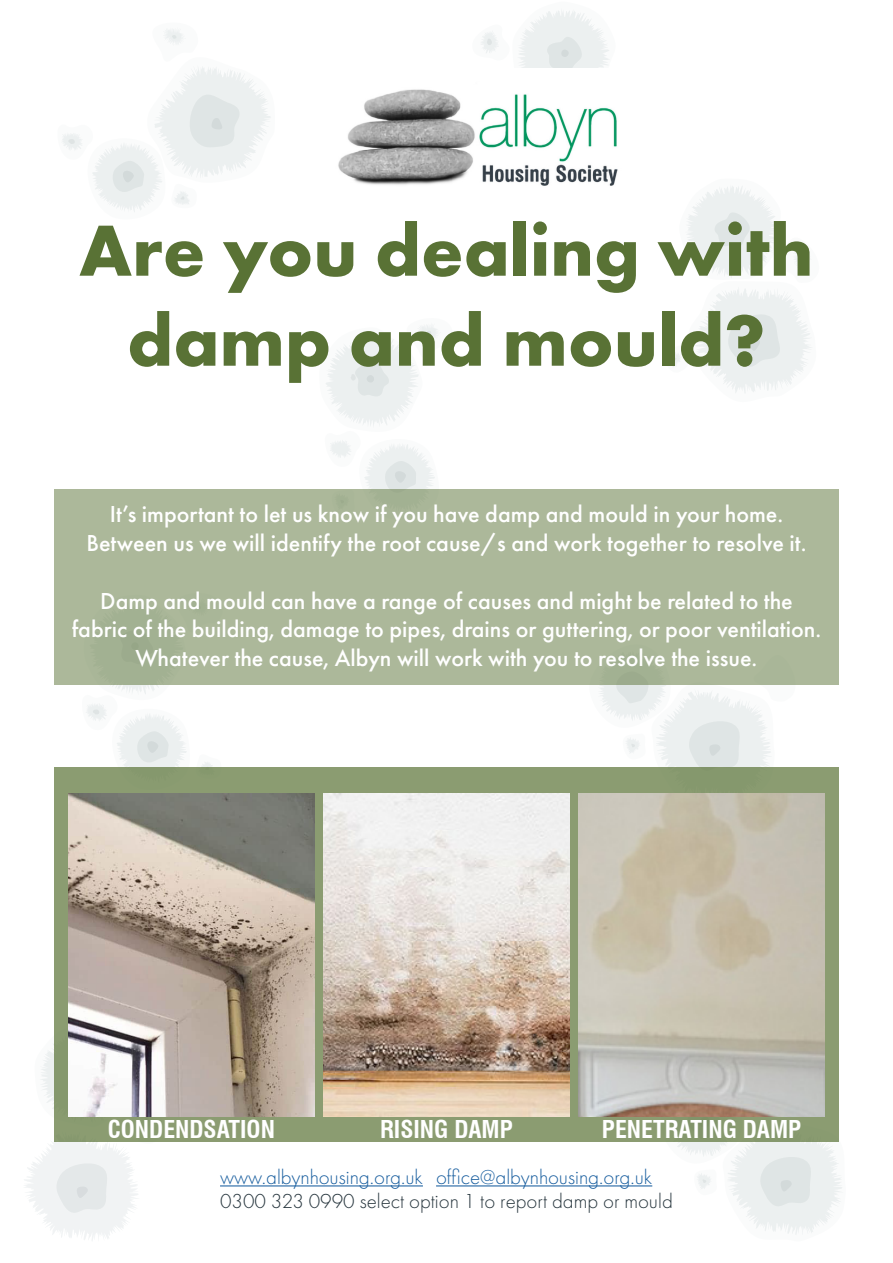
<style>
.page{position:relative;width:893px;height:1263px;background:#fff}
.page>*{position:absolute;margin:0;border:0;box-sizing:border-box;transform-origin:0 0}
.HEADING{font:700 75px/90px "Futura PT";color:#597235;text-align:center}
.Copy{font:500 24px/28.8px "Futura PT";color:#fff;text-align:center}
.t1{font:700 condensed 24px "Swiss 721 BT";color:#fff}
.Paragraph{font:300 21px/24px "Futura PT";color:#175d9e}
.s1{color:#26353d}
</style>
<div class="page">
<svg style="left:62px;top:29px;width:209px;height:183px"></svg>
<svg style="left:86px;top:685px;width:127px;height:82px"></svg>
<svg style="left:666px;top:186px;width:146px;height:207px"></svg>
<svg style="left:481px;top:10px;width:129px;height:58px"></svg>
<svg style="left:599px;top:685px;width:172px;height:82px"></svg>
<svg style="left:677px;top:1142px;width:165px;height:93px"></svg>
<svg style="left:24px;top:1044px;width:114px;height:197px"></svg>
<svg style="left:326px;top:324px;width:112px;height:165px"></svg>
<div style="left:54px;top:489px;width:785px;height:196px;background:#acb89a"></div>
<div style="left:54px;top:767px;width:785px;height:375px;background:#8b9c71"></div>
<img style="left:68px;top:793px;width:247px;height:323px">
<img style="left:578px;top:793px;width:247px;height:323px">
<img style="left:323px;top:793px;width:247px;height:323px">
<hr style="left:220px;top:1185px;width:203px;height:1px;background:#175d9e">
<hr style="left:436px;top:1185px;width:216px;height:1px;background:#175d9e">
<img style="left:338px;top:89px;width:280px;height:97px">
<p class="HEADING" style="left:79px;top:204px;width:736px">Are you dealing with damp and mould?</p>
<p class="Copy" style="left:86px;top:500px;width:722px">It’s important to let us know if you have damp and mould in your home.<br>Between us we will identify the root cause/s and work together to resolve it.</p>
<p class="Copy" style="left:72px;top:586px;width:751px">Damp and mould can have a range of causes and might be related to the fabric of the building, damage to pipes, drains or guttering, or poor ventilation.<br>Whatever the cause, Albyn will work with you to resolve the issue.</p>
<p class="t1" style="left:108px;top:1114px;width:169px">CONDENDSATION</p>
<p class="t1" style="left:380px;top:1114px;width:134px">RISING DAMP</p>
<p class="t1" style="left:602px;top:1114px;width:201px">PENETRATING DAMP</p>
<p class="Paragraph" style="left:220px;top:1165px;width:454px">www.albynhousing.org.uk office@albynhousing.org.uk<br><span class="s1">0300 323 0990 select option 1 to report damp or mould</span></p>
</div>
